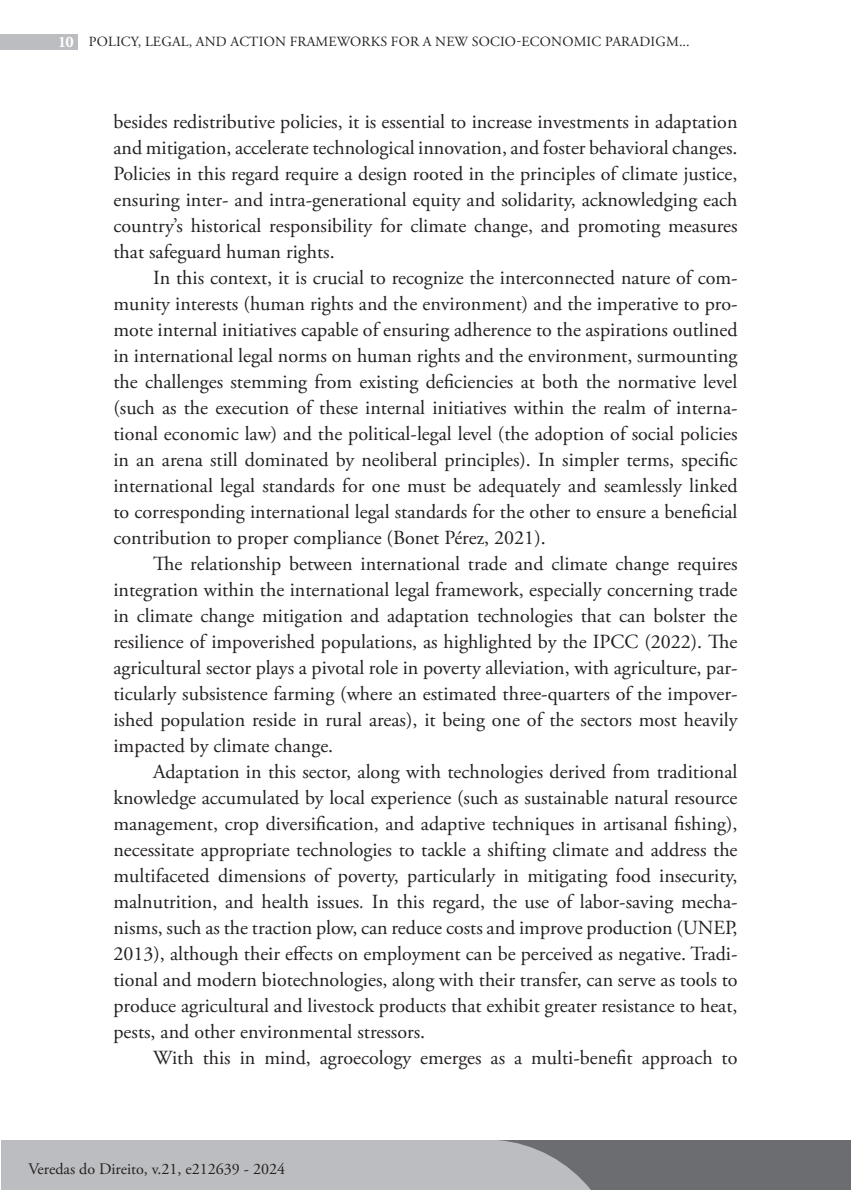
<style>
.page{position:relative;width:851px;height:1191px;background:#fff}
.page>*{position:absolute;margin:0;border:0;box-sizing:border-box;transform-origin:0 0}
.t1{font:20px/26px "Adobe Garamond Pro";color:#231f20;text-align:justify}
.t2{font:16px "Adobe Garamond Pro";color:#231f20}
.t3{font:14px "Adobe Garamond Pro";letter-spacing:.015em;color:#231f20}
.s1{font-weight:700;font-size:16px;color:#fff}
.s2{font-style:italic}
</style>
<div class="page">
<div style="left:1px;top:1140px;width:849px;height:50px;background:#6c6d70"></div>
<div style="left:0;top:34px;width:77px;height:16px;background:#bcbdc0"></div>
<div style="left:1px;top:1140px;width:590px;height:50px;background:#bcbdc0"></div>
<p class="t3" style="left:59px;top:34px;width:632px"><span class="s1">10</span> POLICY, LEGAL, AND ACTION FRAMEWORKS FOR A NEW SOCIO-ECONOMIC PARADIGM...</p>
<p class="t1" style="left:113px;top:109px;width:625px">besides redistributive policies, it is essential to increase investments in adaptation and mitigation, accelerate technological innovation, and foster behavioral changes.<br>Policies in this regard require a design rooted in the principles of climate justice, ensuring inter- and intra-generational equity and solidarity, acknowledging each country’s historical responsibility for climate change, and promoting measures that safeguard human rights.</p>
<p class="t1" style="left:113px;top:265px;width:625px;text-indent:40px">In this context, it is crucial to recognize the interconnected nature of com&shy;munity interests (human rights and the environment) and the imperative to pro&shy;mote internal initiatives capable of ensuring adherence to the aspirations outlined in international legal norms on human rights and the environment, surmounting the challenges stemming from existing deficiencies at both the normative level (such as the execution of these internal initiatives within the realm of interna&shy;tional economic law) and the political-legal level (the adoption of social policies in an arena still dominated by neoliberal principles). In simpler terms, specific international legal standards for one must be adequately and seamlessly linked to corresponding international legal standards for the other to ensure a beneficial contribution to proper compliance (Bonet Pérez, 2021).</p>
<p class="t1" style="left:113px;top:551px;width:625px;text-indent:40px">The relationship between international trade and climate change requires integration within the international legal framework, especially concerning trade in climate change mitigation and adaptation technologies that can bolster the resilience of impoverished populations, as highlighted by the IPCC (2022). The agricultural sector plays a pivotal role in poverty alleviation, with agriculture, par&shy;ticularly subsistence farming (where an estimated three-quarters of the impover&shy;ished population reside in rural areas), it being one of the sectors most heavily impacted by climate change.</p>
<p class="t1" style="left:113px;top:759px;width:625px;text-indent:40px">Adaptation in this sector, along with technologies derived from traditional knowledge accumulated by local experience (such as sustainable natural resource management, crop diversification, and adaptive techniques in artisanal fishing), necessitate appropriate technologies to tackle a shifting climate and address the multifaceted dimensions of poverty, particularly in mitigating food insecurity, malnutrition, and health issues<span class="s2">.</span> In this regard, the use of labor-saving mecha&shy;nisms, such as the traction plow, can reduce costs and improve production (UNEP, 2013), although their effects on employment can be perceived as negative. Tradi&shy;tional and modern biotechnologies, along with their transfer, can serve as tools to produce agricultural and livestock products that exhibit greater resistance to heat, pests, and other environmental stressors.</p>
<p class="t1" style="left:153px;top:1045px;width:585px">With this in mind, agroecology emerges as a multi-benefit approach to</p>
<p class="t2" style="left:28px;top:1159px;width:258px">Veredas do Direito, v.21, e212639 - 2024</p>
</div>
